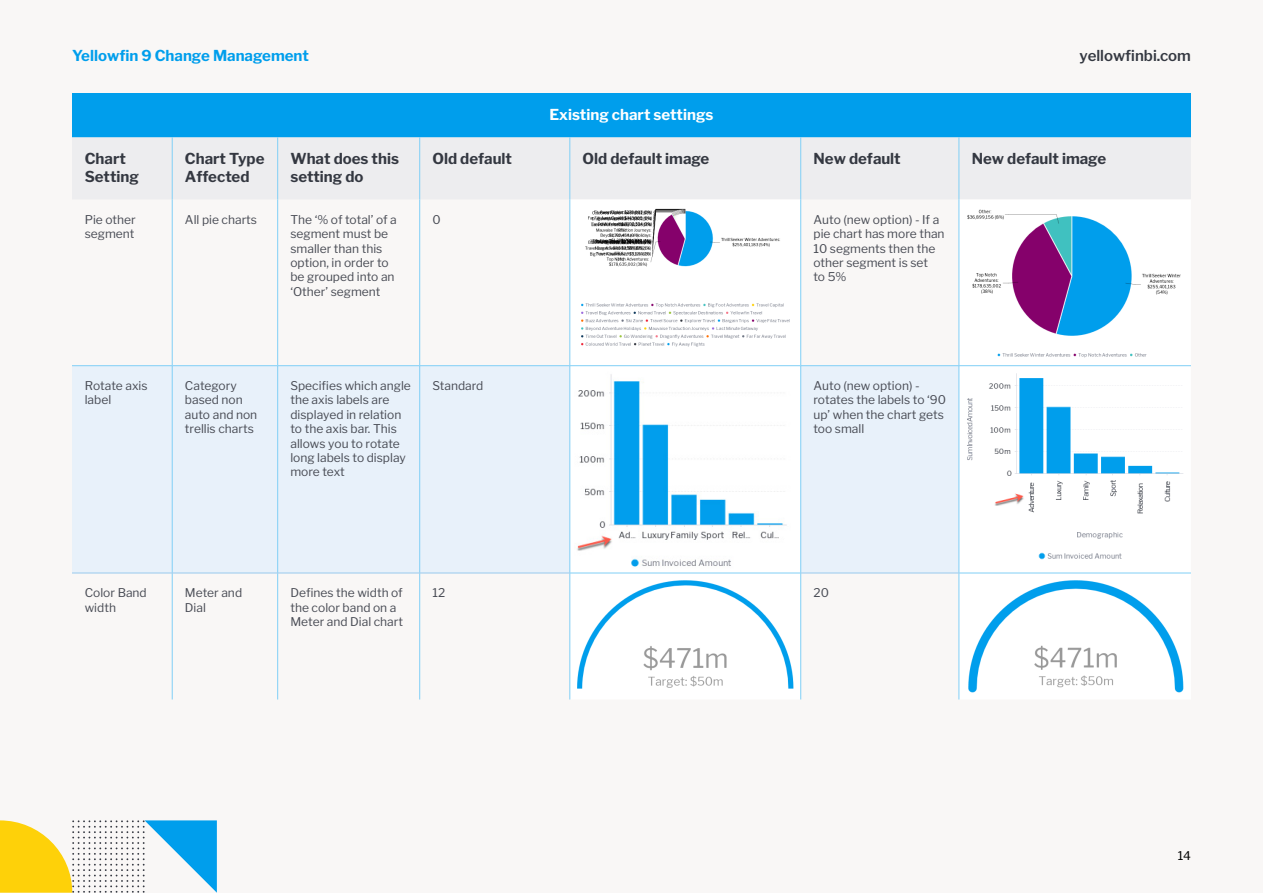
<style>
.page{position:relative;width:1263px;height:893px;background:#f9f7f6}
.page>*{position:absolute;margin:0;border:0;box-sizing:border-box;transform-origin:0 0}
.t1{font:700 15px/18px "Libre Franklin";color:#343841}
.t2{font:700 15px "Libre Franklin";color:#009eec}
.t3{font:700 15px "Libre Franklin";color:#fff}
.yellowfin{font:600 15px "Libre Franklin";color:#343841}
.t4{font:12px/14.4px "Libre Franklin";color:#484b54}
.t5{font:12px "Libre Franklin";color:#000}
</style>
<div class="page">
<div style="left:72px;top:93px;width:1119px;height:44px;background:#009eec"></div>
<div style="left:72px;top:137px;width:1119px;height:62px;background:#ededef"></div>
<div style="left:72px;top:366px;width:887px;height:207px;background:#e8f1fa"></div>
<hr style="left:172px;top:199px;width:1px;height:166px;background:#80cff6">
<hr style="left:277px;top:199px;width:1px;height:166px;background:#80cff6">
<hr style="left:419px;top:199px;width:1px;height:166px;background:#80cff6">
<hr style="left:570px;top:199px;width:1px;height:166px;background:#80cff6">
<hr style="left:959px;top:199px;width:1px;height:166px;background:#80cff6">
<hr style="left:172px;top:366px;width:1px;height:207px;background:#80cff6">
<hr style="left:277px;top:366px;width:1px;height:207px;background:#80cff6">
<hr style="left:419px;top:366px;width:1px;height:207px;background:#80cff6">
<hr style="left:570px;top:366px;width:1px;height:207px;background:#80cff6">
<hr style="left:959px;top:366px;width:1px;height:207px;background:#80cff6">
<hr style="left:172px;top:573px;width:1px;height:126px;background:#80cff6">
<hr style="left:277px;top:573px;width:1px;height:126px;background:#80cff6">
<hr style="left:419px;top:573px;width:1px;height:126px;background:#80cff6">
<hr style="left:570px;top:573px;width:1px;height:126px;background:#80cff6">
<hr style="left:800px;top:573px;width:1px;height:126px;background:#80cff6">
<hr style="left:959px;top:573px;width:1px;height:126px;background:#80cff6">
<hr style="left:172px;top:137px;width:1px;height:62px;background:#80cff6">
<hr style="left:277px;top:137px;width:1px;height:62px;background:#80cff6">
<hr style="left:419px;top:137px;width:1px;height:62px;background:#80cff6">
<hr style="left:570px;top:137px;width:1px;height:62px;background:#80cff6">
<hr style="left:800px;top:137px;width:1px;height:62px;background:#80cff6">
<hr style="left:959px;top:137px;width:1px;height:62px;background:#80cff6">
<hr style="left:800px;top:199px;width:1px;height:166px;background:#80cff6">
<hr style="left:800px;top:366px;width:1px;height:207px;background:#80cff6">
<hr style="left:570px;top:573px;width:231px;height:1px;background:#80cff6">
<hr style="left:959px;top:573px;width:232px;height:1px;background:#80cff6">
<hr style="left:72px;top:365px;width:100px;height:1px;background:#80cff6">
<hr style="left:172px;top:365px;width:106px;height:1px;background:#80cff6">
<hr style="left:278px;top:365px;width:142px;height:1px;background:#80cff6">
<hr style="left:420px;top:365px;width:150px;height:1px;background:#80cff6">
<hr style="left:570px;top:365px;width:231px;height:1px;background:#80cff6">
<hr style="left:801px;top:365px;width:158px;height:1px;background:#80cff6">
<hr style="left:959px;top:365px;width:232px;height:1px;background:#80cff6">
<hr style="left:801px;top:573px;width:158px;height:1px;background:#99caed">
<hr style="left:72px;top:573px;width:100px;height:1px;background:#99caed">
<hr style="left:172px;top:573px;width:106px;height:1px;background:#99caed">
<hr style="left:278px;top:573px;width:142px;height:1px;background:#99caed">
<hr style="left:420px;top:573px;width:150px;height:1px;background:#99caed">
<img style="left:581px;top:208px;width:209px;height:139px">
<img style="left:967px;top:209px;width:214px;height:149px">
<img style="left:574px;top:372px;width:219px;height:198px">
<img style="left:967px;top:373px;width:216px;height:187px">
<img style="left:577px;top:580px;width:217px;height:109px">
<img style="left:968px;top:580px;width:216px;height:113px">
<svg style="left:0;top:820px;width:217px;height:73px"></svg>
<p class="t2" style="left:72px;top:47px;width:239px">Yellowfin 9 Change Management</p>
<p class="yellowfin" style="left:1079px;top:47px;width:113px">yellowfinbi.com</p>
<p class="t3" style="left:549px;top:106px;width:165px">Existing chart settings</p>
<p class="t1" style="left:85px;top:150px;width:56px">Chart<br>Setting</p>
<p class="t1" style="left:185px;top:150px;width:81px">Chart Type<br>Affected</p>
<p class="t1" style="left:290px;top:150px;width:110px">What does this setting do</p>
<p class="t1" style="left:432px;top:150px;width:81px">Old default</p>
<p class="t1" style="left:583px;top:150px;width:128px">Old default image</p>
<p class="t1" style="left:813px;top:150px;width:89px">New default</p>
<p class="t1" style="left:972px;top:150px;width:136px">New default image</p>
<p class="t4" style="left:85px;top:212px;width:53px">Pie other segment</p>
<p class="t4" style="left:185px;top:212px;width:74px">All pie charts</p>
<p class="t4" style="left:290px;top:212px;width:108px">The ‘% of total’ of a segment must be smaller than this option, in order to be grouped into an ‘Other’ segment</p>
<p class="t4" style="left:432px;top:212px;width:10px">0</p>
<p class="t4" style="left:813px;top:212px;width:133px">Auto (new option) - If a pie chart has more than<br>10 segments then the other segment is set<br>to 5%</p>
<p class="t4" style="left:85px;top:378px;width:64px">Rotate axis label</p>
<p class="t4" style="left:185px;top:378px;width:74px">Category based non auto and non trellis charts</p>
<p class="t4" style="left:290px;top:378px;width:122px">Specifies which angle the axis labels are displayed in relation to the axis bar. This allows you to rotate long labels to display more text</p>
<p class="t4" style="left:432px;top:378px;width:52px">Standard</p>
<p class="t4" style="left:813px;top:378px;width:134px">Auto (new option) - rotates the labels to ‘90 up’ when the chart gets too small</p>
<p class="t4" style="left:85px;top:586px;width:64px">Color Band width</p>
<p class="t4" style="left:185px;top:586px;width:59px">Meter and<br>Dial</p>
<p class="t4" style="left:290px;top:586px;width:114px">Defines the width of the color band on a<br>Meter and Dial chart</p>
<p class="t4" style="left:432px;top:586px;width:14px">12</p>
<p class="t4" style="left:813px;top:586px;width:17px">20</p>
<p class="t5" style="left:1178px;top:848px;width:15px">14</p>
</div>
